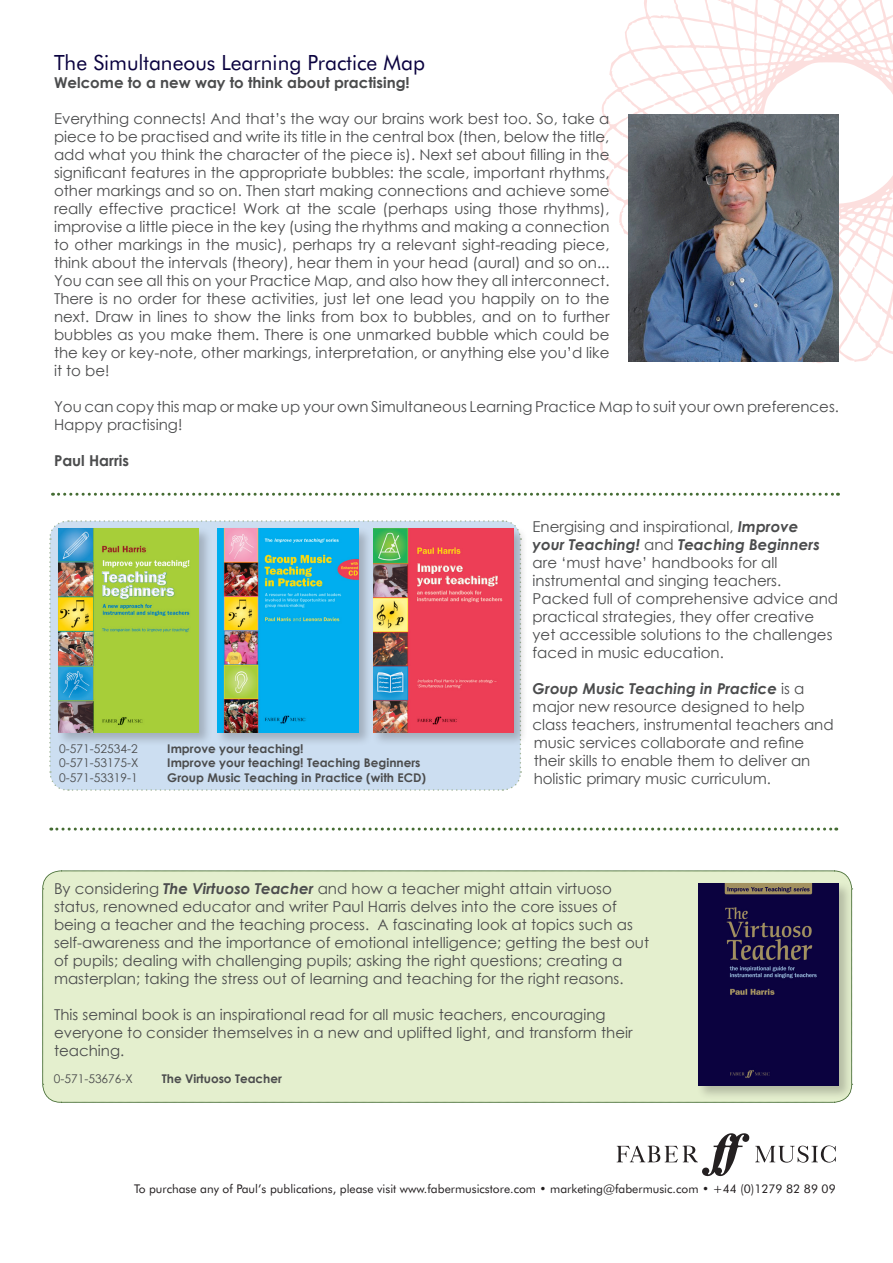
<style>
.page{position:relative;width:893px;height:1263px;background:#fff}
.page>*{position:absolute;margin:0;border:0;box-sizing:border-box;transform-origin:0 0}
.t1{font:21px "Futura BT";color:#0a023f}
.t2{font:15px/18px "Century Gothic";color:#4b4c4d}
.t3{font:700 15px "Century Gothic";color:#4b4c4d}
.t4{font:700 12px "Century Gothic";color:#4b4c4d}
.t5{font:12px "Futura BT";color:#231f20}
.t6{font:12px "Century Gothic";color:#4b4c4d}
.s1{font-weight:700;font-style:italic}
</style>
<div class="page">
<svg style="left:600px;top:0;width:293px;height:363px"></svg>
<svg style="left:49px;top:520px;width:473px;height:271px;background:#cddef0"></svg>
<img style="left:628px;top:115px;width:211px;height:246px">
<div style="left:371px;top:527px;width:157px;height:220px;background:#231f20;opacity:.25"></div>
<img style="left:373px;top:529px;width:141px;height:204px">
<div style="left:56px;top:527px;width:157px;height:220px;background:#231f20;opacity:.25"></div>
<img style="left:58px;top:529px;width:141px;height:204px">
<div style="left:42px;top:870px;width:809px;height:233px;background:#e4efce"></div>
<div style="left:216px;top:527px;width:157px;height:220px;background:#231f20;opacity:.25"></div>
<img style="left:218px;top:529px;width:140px;height:204px">
<div style="left:696px;top:881px;width:157px;height:219px;background:#231f20;opacity:.25"></div>
<img style="left:698px;top:883px;width:141px;height:203px">
<svg style="left:52px;top:493px;width:786px;height:3px"></svg>
<svg style="left:51px;top:827px;width:786px;height:3px"></svg>
<svg style="left:755px;top:1145px;width:81px;height:17px"></svg>
<svg style="left:617px;top:1133px;width:132px;height:43px"></svg>
<p class="t1" style="left:54px;top:50px;width:373px">The Simultaneous Learning Practice Map</p>
<p class="t3" style="left:54px;top:71px;width:357px">Welcome to a new way to think about practising!</p>
<p class="t2" style="left:54px;top:109px;width:557px;text-align:justify">Everything connects! And that’s the way our brains work best too. So, take a piece to be practised and write its title in the central box (then, below the title, add what you think the character of the piece is). Next set about filling in the significant features in the appropriate bubbles: the scale, important rhythms, other markings and so on. Then start making connections and achieve some really effective practice! Work at the scale (perhaps using those rhythms), improvise a little piece in the key (using the rhythms and making a connection to other markings in the music), perhaps try a relevant sight-reading piece, think about the intervals (theory), hear them in your head (aural) and so on...<br>You can see all this on your Practice Map, and also how they all interconnect.<br>There is no order for these activities, just let one lead you happily on to the next. Draw in lines to show the links from box to bubbles, and on to further bubbles as you make them. There is one unmarked bubble which could be the key or key-note, other markings, interpretation, or anything else you’d like it to be!</p>
<p class="t2" style="left:54px;top:397px;width:786px">You can copy this map or make up your own Simultaneous Learning Practice Map to suit your own preferences.<br>Happy practising!</p>
<p class="t3" style="left:54px;top:449px;width:76px">Paul Harris</p>
<p class="t6" style="left:59px;top:740px;width:80px">0-571-52534-2</p>
<p class="t4" style="left:167px;top:739px;width:138px">Improve your teaching!</p>
<p class="t6" style="left:59px;top:754px;width:81px">0-571-53175-X</p>
<p class="t4" style="left:167px;top:754px;width:255px">Improve your teaching! Teaching Beginners</p>
<p class="t6" style="left:59px;top:769px;width:80px">0-571-53319-1</p>
<p class="t4" style="left:167px;top:768px;width:260px">Group Music Teaching in Practice (with ECD)</p>
<p class="t2" style="left:533px;top:517px;width:307px">Energising and inspirational, <span class="s1">Improve<br>your Teaching!</span> and <span class="s1">Teaching Beginners </span>are ‘must have’ handbooks for all instrumental and singing teachers.<br>Packed full of comprehensive advice and practical strategies, they offer creative yet accessible solutions to the challenges faced in music education.</p>
<p class="t2" style="left:533px;top:679px;width:303px"><span class="s1">Group Music Teaching in Practice</span> is a major new resource designed to help class teachers, instrumental teachers and music services collaborate and refine their skills to enable them to deliver an holistic primary music curriculum.</p>
<p class="t2" style="left:54px;top:880px;width:597px">By considering <span class="s1">The Virtuoso Teacher</span> and how a teacher might attain virtuoso status, renowned educator and writer Paul Harris delves into the core issues of being a teacher and the teaching process. A fascinating look at topics such as self-awareness and the importance of emotional intelligence; getting the best out of pupils; dealing with challenging pupils; asking the right questions; creating a masterplan; taking the stress out of learning and teaching for the right reasons.</p>
<p class="t2" style="left:54px;top:1006px;width:580px">This seminal book is an inspirational read for all music teachers, encouraging everyone to consider themselves in a new and uplifted light, and transform their teaching.</p>
<p class="t6" style="left:54px;top:1071px;width:81px">0-571-53676-X</p>
<p class="t4" style="left:162px;top:1070px;width:122px">The Virtuoso Teacher</p>
<p class="t5" style="left:134px;top:1181px;width:703px">To purchase any of Paul’s publications, please visit www.fabermusicstore.com • marketing@fabermusic.com • +44 (0)1279 82 89 09</p>
</div>
